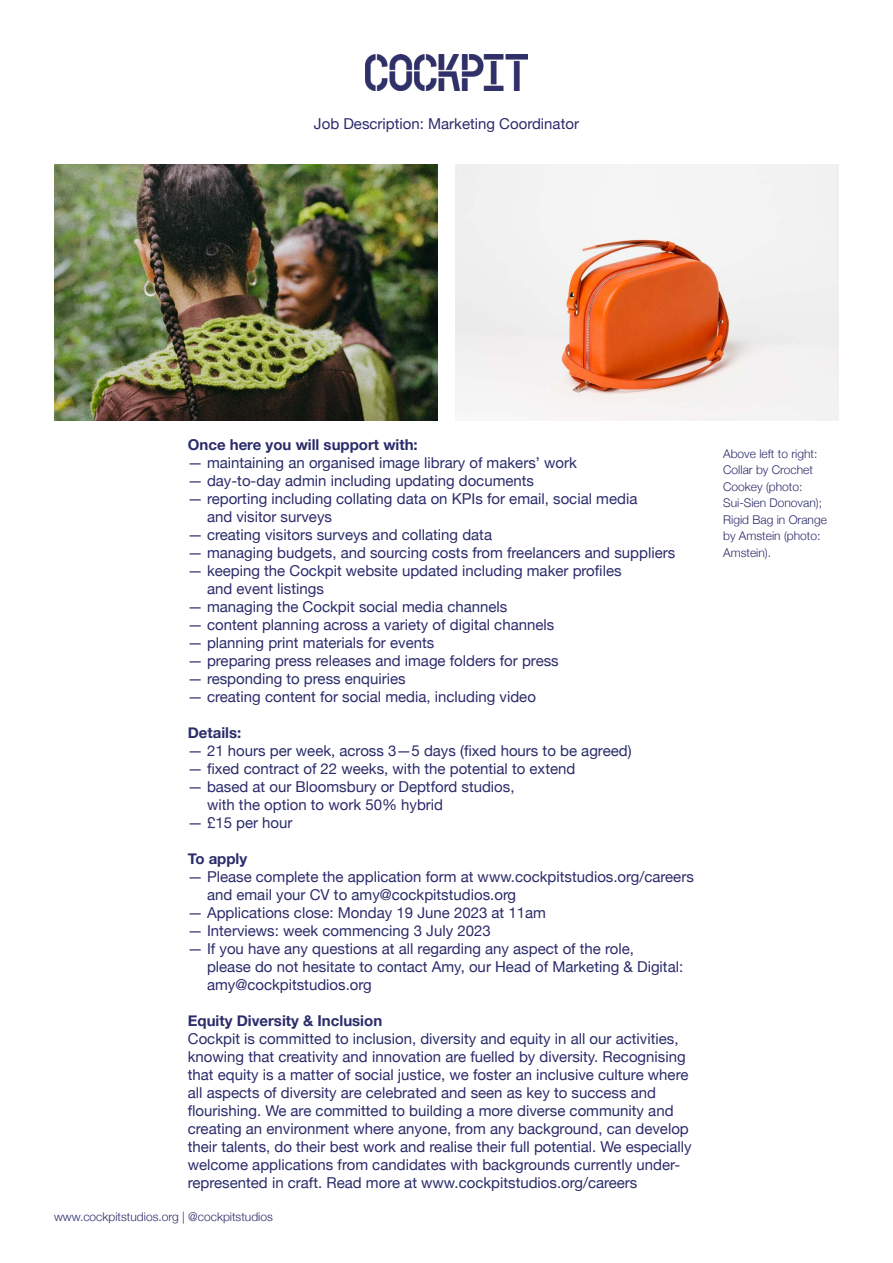
<style>
.page{position:relative;width:893px;height:1263px;background:#fff}
.page>*{position:absolute;margin:0;border:0;box-sizing:border-box;transform-origin:0 0}
.t1{font:15px/18px "Helvetica Neue";color:#2b2c6b}
.t2{font:700 15px "Helvetica Neue";color:#2b2c6b}
.t3{font:300 12px/16.5px "Helvetica Neue";color:#2b2c6b}
</style>
<div class="page">
<img style="left:365px;top:54px;width:163px;height:36px">
<img style="left:54px;top:165px;width:383px;height:255px">
<img style="left:455px;top:165px;width:384px;height:255px">
<p class="t1" style="left:314px;top:116px;width:267px">Job Description: Marketing Coordinator</p>
<p class="t2" style="left:188px;top:433px;width:231px">Once here you will support with:</p>
<p class="t1" style="left:188px;top:455px;width:391px">— maintaining an organised image library of makers’ work</p>
<p class="t1" style="left:188px;top:473px;width:348px">— day-to-day admin including updating documents</p>
<p class="t1" style="left:207px;top:491px;width:432px;text-indent:-19px">— reporting including collating data on KPIs for email, social media and visitor surveys</p>
<p class="t1" style="left:188px;top:527px;width:306px">— creating visitors surveys and collating data</p>
<p class="t1" style="left:188px;top:545px;width:489px">— managing budgets, and sourcing costs from freelancers and suppliers</p>
<p class="t1" style="left:207px;top:563px;width:416px;text-indent:-19px">— keeping the Cockpit website updated including maker profiles and event listings</p>
<p class="t1" style="left:188px;top:599px;width:321px">— managing the Cockpit social media channels</p>
<p class="t1" style="left:188px;top:617px;width:368px">— content planning across a variety of digital channels</p>
<p class="t1" style="left:188px;top:635px;width:248px">— planning print materials for events</p>
<p class="t1" style="left:188px;top:653px;width:372px">— preparing press releases and image folders for press</p>
<p class="t1" style="left:188px;top:671px;width:219px">— responding to press enquiries</p>
<p class="t1" style="left:188px;top:689px;width:350px">— creating content for social media, including video</p>
<p class="t2" style="left:188px;top:721px;width:55px">Details:</p>
<p class="t1" style="left:188px;top:743px;width:445px">— 21 hours per week, across 3—5 days (fixed hours to be agreed)</p>
<p class="t1" style="left:188px;top:761px;width:389px">— fixed contract of 22 weeks, with the potential to extend</p>
<p class="t1" style="left:207px;top:779px;width:309px;text-indent:-19px">— based at our Bloomsbury or Deptford studios, with the option to work 50% hybrid</p>
<p class="t1" style="left:188px;top:815px;width:106px">— £15 per hour</p>
<p class="t2" style="left:188px;top:847px;width:61px">To apply</p>
<p class="t1" style="left:207px;top:869px;width:488px;text-indent:-19px">— Please complete the application form at www.cockpitstudios.org/careers and email your CV to amy@cockpitstudios.org</p>
<p class="t1" style="left:188px;top:905px;width:360px">— Applications close: Monday 19 June 2023 at 11am</p>
<p class="t1" style="left:188px;top:923px;width:304px">— Interviews: week commencing 3 July 2023</p>
<p class="t1" style="left:207px;top:941px;width:478px;text-indent:-19px">— If you have any questions at all regarding any aspect of the role,<br>please do not hesitate to contact Amy, our Head of Marketing &amp; Digital: amy@cockpitstudios.org</p>
<p class="t2" style="left:188px;top:1009px;width:196px">Equity Diversity &amp; Inclusion</p>
<p class="t1" style="left:188px;top:1031px;width:505px">Cockpit is committed to inclusion, diversity and equity in all our activities, knowing that creativity and innovation are fuelled by diversity. Recognising that equity is a matter of social justice, we foster an inclusive culture where all aspects of diversity are celebrated and seen as key to success and flourishing. We are committed to building a more diverse community and creating an environment where anyone, from any background, can develop their talents, do their best work and realise their full potential. We especially welcome applications from candidates with backgrounds currently under&shy;represented in craft. Read more at www.cockpitstudios.org/careers</p>
<p class="t3" style="left:54px;top:1207px;width:220px">www.cockpitstudios.org | @cockpitstudios</p>
<p class="t3" style="left:723px;top:444px;width:105px">Above left to right:<br>Collar by Crochet<br>Cookey (photo:<br>Sui-Sien Donovan);<br>Rigid Bag in Orange by Amstein (photo:<br>Amstein).</p>
</div>
